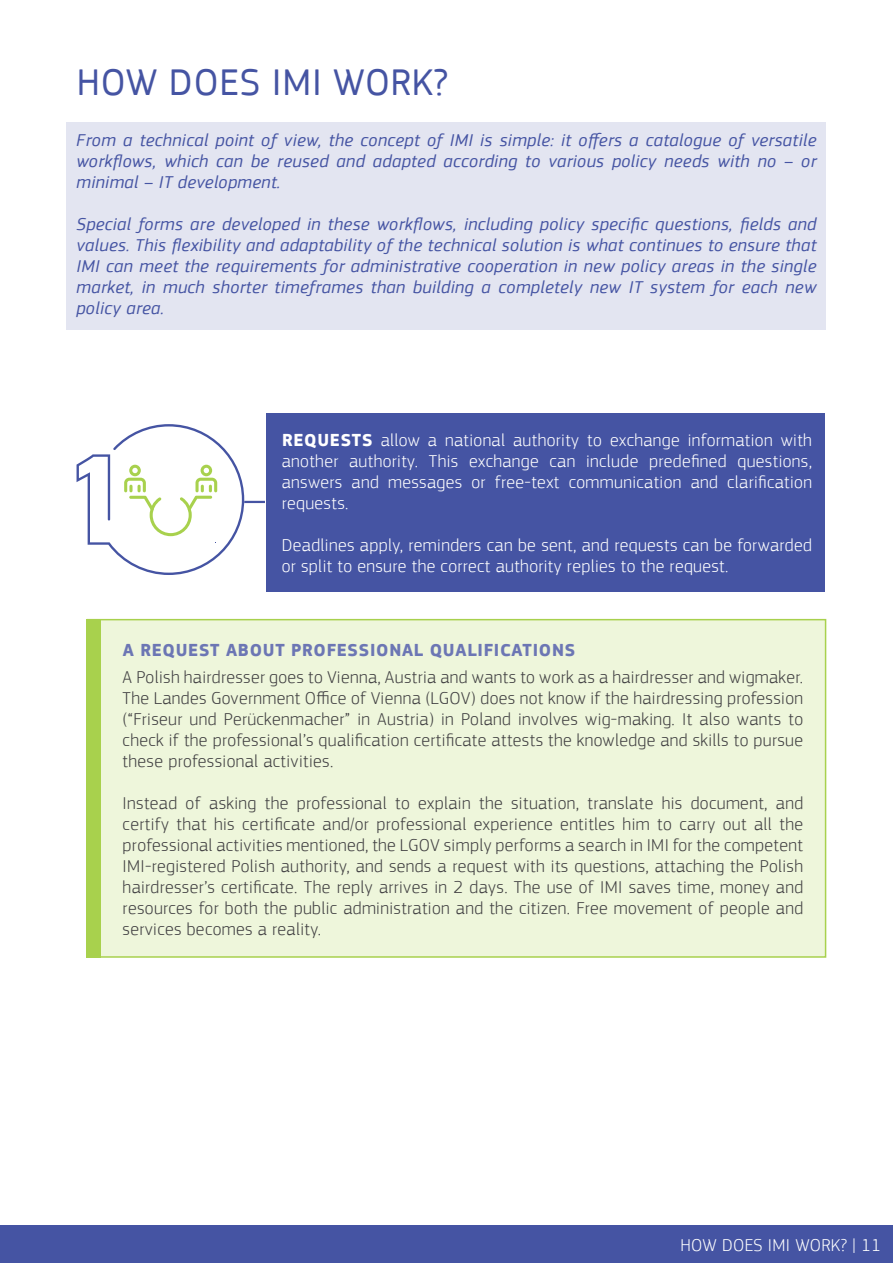
<style>
.page{position:relative;width:893px;height:1263px;background:#fff}
.page>*{position:absolute;margin:0;border:0;box-sizing:border-box;transform-origin:0 0}
.t1{font:39px "EC Square Sans Pro";letter-spacing:.02em;color:#4554a3}
.t2{font:300 18px/21px "EC Square Sans Pro";letter-spacing:.02em;color:#414042;text-align:justify}
.t3{font:italic 18px/21px "EC Square Sans Pro";letter-spacing:.02em;color:#4554a3;text-align:justify}
.t4{font:300 18px/21px "EC Square Sans Pro";letter-spacing:.02em;color:#fff;text-align:justify}
.t5{font:700 18px "EC Square Sans Pro";letter-spacing:.04em;color:#6c76b4}
.s1{font-weight:700}
</style>
<div class="page">
<div style="left:266px;top:414px;width:559px;height:178px;background:#4554a3"></div>
<div style="left:67px;top:122px;width:759px;height:208px;background:#e3e5f1"></div>
<div style="left:0;top:1226px;width:893px;height:37px;background:#4554a3"></div>
<svg style="left:77px;top:424px;width:167px;height:151px"></svg>
<hr style="left:244px;top:501px;width:21px;height:2px;background:#4554a3">
<div style="left:87px;top:619px;width:739px;height:339px;background:#eef6db;border:2px solid #a8d14d"></div>
<div style="left:87px;top:620px;width:14px;height:338px;background:#a8d14d"></div>
<h1 class="t1" style="left:77px;top:60px;width:372px">HOW DOES IMI WORK?</h1>
<p class="t3" style="left:77px;top:130px;width:741px">From a technical point of view, the concept of IMI is simple: it offers a catalogue of versatile workflows, which can be reused and adapted according to various policy needs with no – or minimal – IT development.</p>
<p class="t3" style="left:77px;top:214px;width:741px">Special forms are developed in these workflows, including policy specific questions, fields and values. This flexibility and adaptability of the technical solution is what continues to ensure that IMI can meet the requirements for administrative cooperation in new policy areas in the single market, in much shorter timeframes than building a completely new IT system for each new policy area.</p>
<p class="t4" style="left:282px;top:429px;width:532px"><span class="s1">REQUESTS</span> allow a national authority to exchange information with another authority. This exchange can include predefined questions, answers and messages or free-text communication and clarification requests.</p>
<p class="t4" style="left:282px;top:534px;width:532px">Deadlines apply, reminders can be sent, and requests can be forwarded or split to ensure the correct authority replies to the request.</p>
<p class="t5" style="left:123px;top:639px;width:454px">A REQUEST ABOUT PROFESSIONAL QUALIFICATIONS</p>
<p class="t2" style="left:123px;top:666px;width:682px">A Polish hairdresser goes to Vienna, Austria and wants to work as a hairdresser and wigmaker.<br>The Landes Government Office of Vienna (LGOV) does not know if the hairdressing profession (“Friseur und Perückenmacher” in Austria) in Poland involves wig-making. It also wants to check if the professional’s qualification certificate attests the knowledge and skills to pursue these professional activities.</p>
<p class="t2" style="left:123px;top:792px;width:682px">Instead of asking the professional to explain the situation, translate his document, and certify that his certificate and/or professional experience entitles him to carry out all the professional activities mentioned, the LGOV simply performs a search in IMI for the competent IMI-registered Polish authority, and sends a request with its questions, attaching the Polish hairdresser’s certificate. The reply arrives in 2 days. The use of IMI saves time, money and resources for both the public administration and the citizen. Free movement of people and services becomes a reality.</p>
<p class="t4" style="left:680px;top:1234px;width:202px">HOW DOES IMI WORK? | 11</p>
</div>
